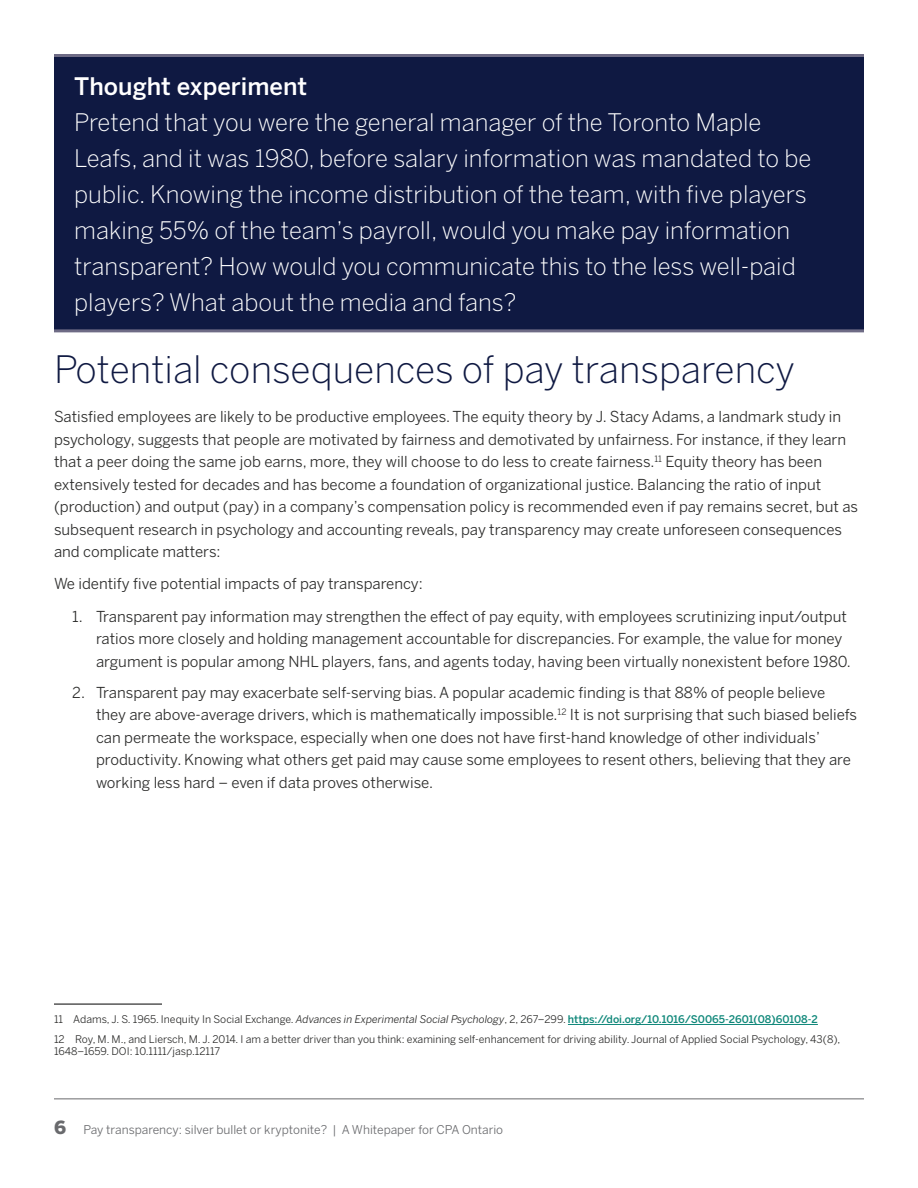
<style>
.page{position:relative;width:918px;height:1188px;background:#fff}
.page>*{position:absolute;margin:0;border:0;box-sizing:border-box;transform-origin:0 0}
.Header_1{font:300 37.5px "Benton Sans";color:#0f1942}
.Green_link_white{font:300 24px/36px "Benton Sans";color:#fff}
.Main_content{font:15px/22.5px "Benton Sans";color:#2c2c2b}
.t1{font:12px "Benton Sans";color:#696a6d}
.Footer_Text{font:10.5px/12.6px "Benton Sans";color:#2c2c2b}
.s1{font-weight:500}
.s2{font-style:italic}
.s3{font-weight:500;color:#0e8779}
.s4{font-weight:900;font-size:18px}
</style>
<div class="page">
<hr style="left:54px;top:1099px;width:810px;height:1px;background:#696a6d">
<div style="left:54px;top:56px;width:810px;height:275px;background:#0f1942"></div>
<hr style="left:54px;top:54px;width:810px;height:3px;background:#6e6b85">
<hr style="left:54px;top:329px;width:810px;height:3px;background:#6e6b85">
<hr style="left:54px;top:1004px;width:108px;height:1px;background:#000">
<hr style="left:568px;top:1024px;width:250px;height:1px;background:#0e8779">
<p class="Green_link_white" style="left:74px;top:68px;width:739px"><span class="s1">Thought experiment<br></span>Pretend that you were the general manager of the Toronto Maple Leafs, and it was 1980, before salary information was mandated to be public. Knowing the income distribution of the team, with five players making 55% of the team’s payroll, would you make pay information transparent? How would you communicate this to the less well-paid players? What about the media and fans?</p>
<p class="Header_1" style="left:54px;top:348px;width:743px">Potential consequences of pay transparency</p>
<p class="Main_content" style="left:54px;top:405px;width:806px">Satisfied employees are likely to be productive employees. The equity theory by J. Stacy Adams, a landmark study in psychology, suggests that people are motivated by fairness and demotivated by unfairness. For instance, if they learn that a peer doing the same job earns, more, they will choose to do less to create fairness.<sup>11</sup> Equity theory has been extensively tested for decades and has become a foundation of organizational justice. Balancing the ratio of input (production) and output (pay) in a company’s compensation policy is recommended even if pay remains secret, but as subsequent research in psychology and accounting reveals, pay transparency may create unforeseen consequences and complicate matters:</p>
<p class="Main_content" style="left:54px;top:572px;width:370px">We identify five potential impacts of pay transparency:</p>
<p class="Main_content" style="left:96px;top:605px;width:757px;text-indent:-24px">1. Transparent pay information may strengthen the effect of pay equity, with employees scrutinizing input/output ratios more closely and holding management accountable for discrepancies. For example, the value for money argument is popular among NHL players, fans, and agents today, having been virtually nonexistent before 1980.</p>
<p class="Main_content" style="left:96px;top:681px;width:763px;text-indent:-24px">2. Transparent pay may exacerbate self-serving bias. A popular academic finding is that 88% of people believe they are above-average drivers, which is mathematically impossible.<sup>12</sup> It is not surprising that such biased beliefs can permeate the workspace, especially when one does not have first-hand knowledge of other individuals’ productivity. Knowing what others get paid may cause some employees to resent others, believing that they are working less hard – even if data proves otherwise.</p>
<p class="Footer_Text" style="left:54px;top:1013px;width:765px">11 Adams, J. S. 1965. Inequity In Social Exchange. <span class="s2">Advances in Experimental Social Psychology</span>, 2, 267–299. <span class="s3">https://doi.org/10.1016/S0065-2601(08)60108-2</span></p>
<p class="Footer_Text" style="left:54px;top:1033px;width:788px">12 Roy, M. M., and Liersch, M. J. 2014. I am a better driver than you think: examining self-enhancement for driving ability. Journal of Applied Social Psychology, 43(8),<br>1648–1659. DOI: 10.1111/jasp.12117</p>
<p class="t1" style="left:54px;top:1123px;width:451px"><span class="s4">6</span> Pay transparency: silver bullet or kryptonite? | A Whitepaper for CPA Ontario</p>
</div>
